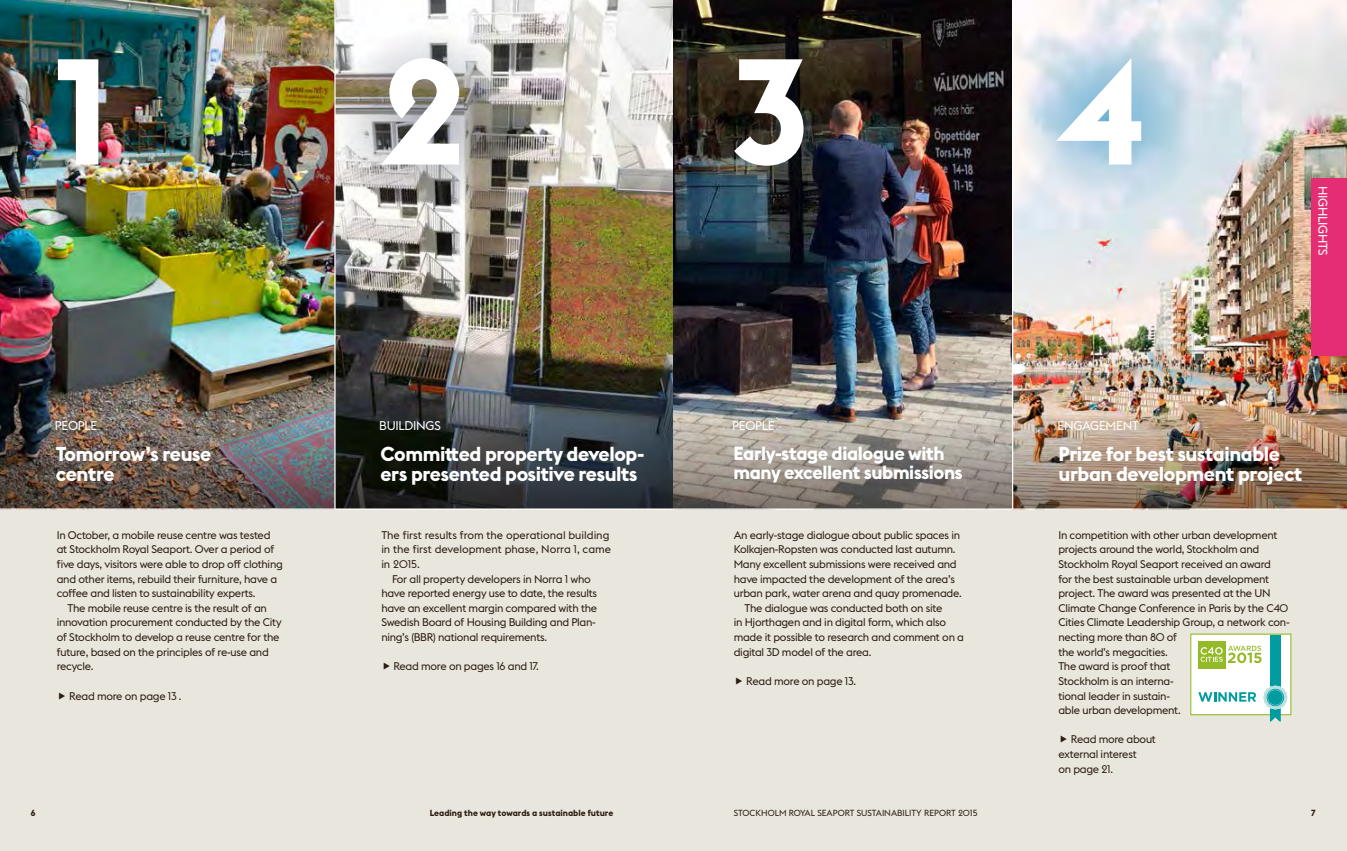
<style>
.page{position:relative;width:1347px;height:851px;background:#fff}
.page>*{position:absolute;margin:0;border:0;box-sizing:border-box;transform-origin:0 0}
.t1{font:700 148.12px "Stockholm Type Display";color:#fff}
.t2{font:700 20px/20px "Stockholm Type Display";letter-spacing:-.02em;color:#fff}
.t3{font:700 18.75px/18.8px "Stockholm Type Display";letter-spacing:-.02em;color:#fff}
.t4{font:12.5px "Stockholm Type";letter-spacing:-.02em;color:#fff}
.t5{font:11px/14.6px "Stockholm Type";letter-spacing:-.025em;color:#2c1e11}
.t6{font:11px "Stockholm Type";color:#2c1e11}
.t7{font:8.75px "Stockholm Type";color:#2c1e11}
.t8{font:700 8.75px "Stockholm Type";color:#2c1e11}
</style>
<div class="page">
<div style="left:0;top:0;width:1346px;height:850px;background:#e9e6de"></div>
<img style="left:0;top:0;width:1012px;height:406px">
<svg style="left:334px;top:28px;width:186px;height:183px;background:#a5a3a0"></svg>
<img style="left:1013px;top:0;width:333px;height:406px">
<img style="left:0;top:406px;width:1346px;height:102px">
<hr style="left:1012px;top:0;width:1px;height:509px;background:#fff">
<svg style="left:1015px;top:28px;width:185px;height:183px;background:#bfd7e7"></svg>
<hr style="left:334px;top:0;width:1px;height:509px;background:#fff">
<hr style="left:0;top:508px;width:1346px;height:1px;background:#fff">
<svg style="left:1190px;top:633px;width:101px;height:88px;background:#cae5d0"></svg>
<div style="left:1311px;top:178px;width:35px;height:178px;background:#e32e73"></div>
<h1 class="t1" style="left:55px;top:7px;width:56px">1</h1>
<h1 class="t1" style="left:381px;top:7px;width:87px">2</h1>
<h1 class="t1" style="left:732px;top:7px;width:78px">3</h1>
<h1 class="t1" style="left:1058px;top:7px;width:89px">4</h1>
<p class="t4" style="left:1331px;top:185px;width:71px;rotate:90deg">HIGHLIGHTS</p>
<p class="t4" style="left:55px;top:417px;width:44px">PEOPLE</p>
<p class="t4" style="left:379px;top:417px;width:63px">BUILDINGS</p>
<p class="t4" style="left:732px;top:417px;width:44px">PEOPLE</p>
<p class="t4" style="left:1057px;top:417px;width:83px">ENGAGEMENT</p>
<h2 class="t2" style="left:56px;top:443px;width:157px">Tomorrow’s reuse centre</h2>
<h2 class="t2" style="left:380px;top:443px;width:265px">Committed property develop&shy;ers presented positive results</h2>
<h3 class="t3" style="left:733px;top:443px;width:231px">Early-stage dialogue with many excellent submissions</h3>
<h2 class="t2" style="left:1058px;top:443px;width:245px">Prize for best sustainable urban development project</h2>
<p class="t5" style="left:57px;top:527px;width:228px">In October, a mobile reuse centre was tested at Stockholm Royal Seaport. Over a period of five days, visitors were able to drop off clothing and other items, rebuild their furniture, have a coffee and listen to sustainability experts.</p>
<p class="t5" style="left:57px;top:600px;width:226px;text-indent:11px">The mobile reuse centre is the result of an innovation procurement conducted by the City of Stockholm to develop a reuse centre for the future, based on the principles of re-use and recycle.</p>
<p class="t5" style="left:69px;top:687px;width:114px">Read more on page 13 .</p>
<p class="t6" style="left:381px;top:527px;width:229px">The first results from the operational building</p>
<p class="t6" style="left:381px;top:542px;width:231px">in the first development phase, Norra 1, came</p>
<p class="t5" style="left:381px;top:556px;width:40px">in 2015.</p>
<p class="t5" style="left:392px;top:570px;width:200px">For all property developers in Norra 1 who</p>
<p class="t5" style="left:381px;top:585px;width:217px">have reported energy use to date, the results</p>
<p class="t5" style="left:381px;top:600px;width:217px">have an excellent margin compared with the</p>
<p class="t5" style="left:381px;top:614px;width:216px">Swedish Board of Housing Building and Plan-</p>
<p class="t5" style="left:381px;top:629px;width:167px">ning’s (BBR) national requirements.</p>
<p class="t5" style="left:393px;top:658px;width:147px">Read more on pages 16 and 17.</p>
<p class="t5" style="left:733px;top:527px;width:228px">An early-stage dialogue about public spaces in</p>
<p class="t5" style="left:733px;top:541px;width:223px">Kolkajen-Ropsten was conducted last autumn.</p>
<p class="t5" style="left:733px;top:556px;width:224px">Many excellent submissions were received and</p>
<p class="t5" style="left:733px;top:570px;width:223px">have impacted the development of the area’s</p>
<p class="t5" style="left:733px;top:585px;width:230px">urban park, water arena and quay promenade.</p>
<p class="t5" style="left:744px;top:600px;width:199px">The dialogue was conducted both on site</p>
<p class="t5" style="left:733px;top:614px;width:214px">in Hjorthagen and in digital form, which also</p>
<p class="t5" style="left:733px;top:629px;width:232px">made it possible to research and comment on a</p>
<p class="t5" style="left:733px;top:643px;width:139px">digital 3D model of the area.</p>
<p class="t5" style="left:746px;top:673px;width:111px">Read more on page 13.</p>
<p class="t5" style="left:1058px;top:527px;width:233px">In competition with other urban development projects around the world, Stockholm and Stockholm Royal Seaport received an award<br>for the best sustainable urban development project. The award was presented at the UN Climate Change Conference in Paris by the C40<br>Cities Climate Leadership Group, a network con&shy;necting more than 80 of<br>the world’s megacities.<br>The award is proof that<br>Stockholm is an interna-<br>tional leader in sustain-<br>able urban development.</p>
<p class="t5" style="left:1058px;top:731px;width:99px;text-indent:12px">Read more about external interest<br>on page 21.</p>
<p class="t8" style="left:31px;top:806px;width:6px">6</p>
<p class="t8" style="left:430px;top:806px;width:185px">Leading the way towards a sustainable future</p>
<p class="t7" style="left:733px;top:806px;width:245px">STOCKHOLM ROYAL SEAPORT SUSTAINABILITY REPORT 2015</p>
<p class="t8" style="left:1311px;top:806px;width:6px">7</p>
</div>
